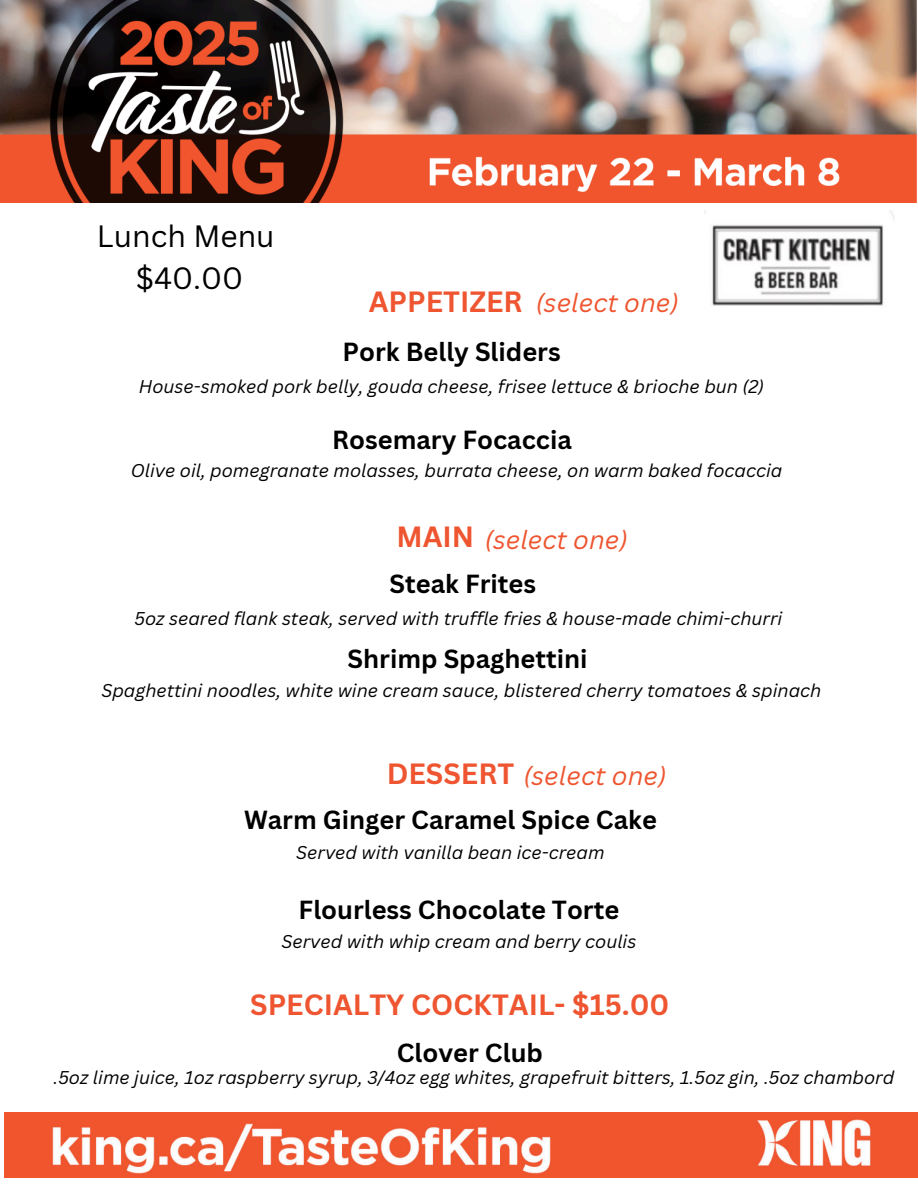
<style>
.page{position:relative;width:918px;height:1188px;background:#fff}
.page>*{position:absolute;margin:0;border:0;box-sizing:border-box;transform-origin:0 0}
.t1{font:30px/41.7px "Canva Sans";color:#000;text-align:center}
.t2{font:700 28.5px "Canva Sans";color:#ee5530}
.t3{font:700 25.5px "Canva Sans";color:#000}
.t4{font:italic 25.5px "Canva Sans";color:#ee5530}
.t5{font:italic 18px "Canva Sans";color:#000}
</style>
<div class="page">
<img style="left:0;top:0;width:917px;height:202px">
<img style="left:5px;top:1112px;width:913px;height:66px">
<img style="left:704px;top:211px;width:190px;height:95px">
<h3 class="t1" style="left:97px;top:215px;width:179px">Lunch Menu $40.00</h3>
<p class="t2" style="left:369px;top:282px;width:155px">APPETIZER</p>
<h3 class="t4" style="left:536px;top:285px;width:145px">(select one)</h3>
<h4 class="t3" style="left:343px;top:334px;width:220px">Pork Belly Sliders</h4>
<p class="t5" style="left:139px;top:374px;width:627px">House-smoked pork belly, gouda cheese, frisee lettuce &amp; brioche bun (2)</p>
<h3 class="t3" style="left:332px;top:422px;width:241px">Rosemary Focaccia</h3>
<p class="t5" style="left:131px;top:457px;width:653px">Olive oil, pomegranate molasses, burrata cheese, on warm baked focaccia</p>
<h2 class="t2" style="left:397px;top:517px;width:79px">MAIN</h2>
<p class="t4" style="left:485px;top:521px;width:145px">(select one)</p>
<p class="t3" style="left:390px;top:566px;width:148px">Steak Frites</p>
<h3 class="t5" style="left:134px;top:606px;width:649px">5oz seared flank steak, served with truffle fries &amp; house-made chimi-churri</h3>
<p class="t3" style="left:348px;top:640px;width:242px">Shrimp Spaghettini</p>
<h1 class="t5" style="left:101px;top:678px;width:722px">Spaghettini noodles, white wine cream sauce, blistered cherry tomatoes &amp; spinach</h1>
<h1 class="t2" style="left:387px;top:753px;width:129px">DESSERT</h1>
<h3 class="t4" style="left:523px;top:758px;width:145px">(select one)</h3>
<h4 class="t3" style="left:244px;top:802px;width:414px">Warm Ginger Caramel Spice Cake</h4>
<h3 class="t5" style="left:296px;top:840px;width:310px">Served with vanilla bean ice-cream</h3>
<h1 class="t3" style="left:299px;top:891px;width:322px">Flourless Chocolate Torte</h1>
<h4 class="t5" style="left:281px;top:929px;width:356px">Served with whip cream and berry coulis</h4>
<p class="t2" style="left:250px;top:985px;width:421px">SPECIALTY COCKTAIL- $15.00</p>
<p class="t3" style="left:397px;top:1034px;width:148px">Clover Club</p>
<h1 class="t5" style="left:54px;top:1064px;width:842px">.5oz lime juice, 1oz raspberry syrup, 3/4oz egg whites, grapefruit bitters, 1.5oz gin, .5oz chambord</h1>
</div>
